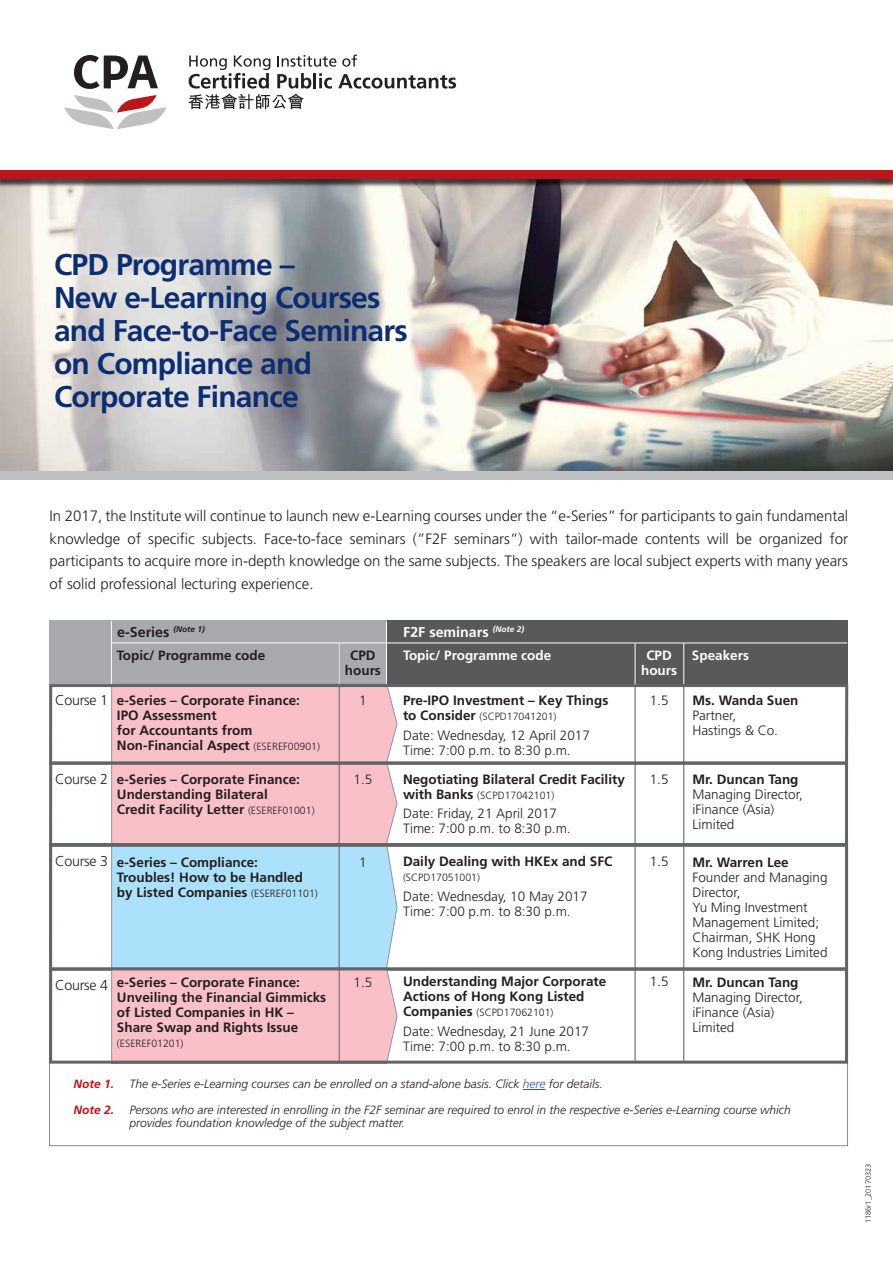
<style>
.page{position:relative;width:893px;height:1263px;background:#fff}
.page>*{position:absolute;margin:0;border:0;box-sizing:border-box;transform-origin:0 0}
.t1{font:700 30px/33px "Frutiger";letter-spacing:-.025em;color:#0b2d72}
.t2{font:300 15px/22.5px "Frutiger";color:#231f20;text-align:justify}
.t3{font:300 14.25px "Frutiger";letter-spacing:-.02em;color:#231f20}
.t4{font:700 14.25px "Frutiger";color:#fff}
.t5{font:700 14.25px "Frutiger";color:#231f20}
.t6{font:700 13.5px/15px "Frutiger";color:#231f20}
.t7{font:300 13.5px/15px "Frutiger";color:#231f20}
.t8{font:700 13.5px/15px "Frutiger";color:#fff;text-align:center}
.t9{font:italic 300 12px/13.5px "Frutiger";color:#231f20}
.t10{font:italic 700 12px "Frutiger";color:#be141b}
.t11{font:300 10.5px "Frutiger";color:#231f20}
.t12{font:300 7.5px "Frutiger";letter-spacing:-.01em;color:#231f20}
.s1{font-weight:700;font-size:13.5px}
.s2{font-weight:300;font-size:10.5px}
.s3{color:#3953a4}
</style>
<div class="page">
<div style="left:49px;top:620px;width:338px;height:64px;background:#a7a9ac"></div>
<img style="left:0;top:238px;width:893px;height:233px">
<img style="left:0;top:179px;width:893px;height:59px">
<div style="left:0;top:170px;width:893px;height:9px;background:#be141b"></div>
<div style="left:387px;top:620px;width:461px;height:64px;background:#58595b"></div>
<div style="left:0;top:471px;width:893px;height:8px;background:#bec0c2"></div>
<hr style="left:386px;top:621px;width:1px;height:63px;background:#fff">
<hr style="left:111px;top:621px;width:1px;height:63px;background:#fff">
<svg style="left:74px;top:55px;width:84px;height:34px"></svg>
<svg style="left:188px;top:55px;width:268px;height:54px"></svg>
<svg style="left:64px;top:95px;width:102px;height:34px"></svg>
<svg style="left:49px;top:684px;width:799px;height:78px"></svg>
<svg style="left:49px;top:762px;width:799px;height:81px"></svg>
<hr style="left:635px;top:643px;width:1px;height:420px;background:#58595b">
<hr style="left:635px;top:643px;width:1px;height:41px;background:#fff">
<hr style="left:683px;top:620px;width:1px;height:443px;background:#58595b">
<hr style="left:683px;top:643px;width:1px;height:41px;background:#fff">
<svg style="left:111px;top:684px;width:287px;height:162px;background:#ecb9bf"></svg>
<svg style="left:49px;top:846px;width:799px;height:300px"></svg>
<hr style="left:339px;top:643px;width:1px;height:419px;background:#636466">
<hr style="left:339px;top:643px;width:1px;height:41px;background:#fff">
<hr style="left:111px;top:643px;width:736px;height:1px;background:#fff">
<h1 class="t1" style="left:54px;top:248px;width:355px">CPD Programme –<br>New e-Learning Courses and Face-to-Face Seminars on Compliance and<br>Corporate Finance</h1>
<p class="t2" style="left:50px;top:505px;width:800px">In 2017, the Institute will continue to launch new e-Learning courses under the “e-Series” for participants to gain fundamental knowledge of specific subjects. Face-to-face seminars (”F2F seminars”) with tailor-made contents will be organized for participants to acquire more in-depth knowledge on the same subjects. The speakers are local subject experts with many years of solid professional lecturing experience.</p>
<p class="t5" style="left:117px;top:623px;width:89px">e-Series <sup>(Note</sup> <sup>1)</sup></p>
<p class="t4" style="left:403px;top:623px;width:122px">F2F seminars <sup>(Note</sup> <sup>2)</sup></p>
<p class="t8" style="left:403px;top:648px;width:150px">Topic/ Programme code</p>
<p class="t8" style="left:641px;top:648px;width:37px">CPD hours</p>
<p class="t6" style="left:403px;top:693px;width:207px">Pre-IPO Investment – Key Things</p>
<p class="t7" style="left:650px;top:693px;width:20px">1.5</p>
<p class="t11" style="left:403px;top:711px;width:155px"><span class="s1">to Consider</span> (SCPD17041201)</p>
<p class="t7" style="left:403px;top:728px;width:188px">Date: Wednesday, 12 April 2017<br>Time: 7:00 p.m. to 8:30 p.m.</p>
<p class="t6" style="left:403px;top:772px;width:223px">Negotiating Bilateral Credit Facility</p>
<p class="t7" style="left:650px;top:772px;width:20px">1.5</p>
<p class="t11" style="left:403px;top:789px;width:153px"><span class="s1">with Banks</span> (SCPD17042101)</p>
<p class="t7" style="left:403px;top:806px;width:169px">Date: Friday, 21 April 2017<br>Time: 7:00 p.m. to 8:30 p.m.</p>
<p class="t6" style="left:403px;top:854px;width:211px">Daily Dealing with HKEx and SFC</p>
<p class="t7" style="left:650px;top:854px;width:20px">1.5</p>
<p class="t11" style="left:403px;top:872px;width:79px">(SCPD17051001)</p>
<p class="t7" style="left:403px;top:889px;width:186px">Date: Wednesday, 10 May 2017<br>Time: 7:00 p.m. to 8:30 p.m.</p>
<p class="t8" style="left:692px;top:648px;width:59px">Speakers</p>
<p class="t6" style="left:117px;top:648px;width:150px">Topic/ Programme code</p>
<p class="t6" style="left:345px;top:648px;width:37px;text-align:center">CPD hours</p>
<p class="t6" style="left:117px;top:693px;width:185px">e-Series – Corporate Finance:</p>
<p class="t7" style="left:359px;top:693px;width:9px">1</p>
<p class="t6" style="left:117px;top:708px;width:205px">IPO Assessment<br>for Accountants from<br>Non-Financial Aspect <span class="s2">(ESEREF00901)</span></p>
<p class="t6" style="left:117px;top:772px;width:185px">e-Series – Corporate Finance:</p>
<p class="t7" style="left:354px;top:772px;width:20px">1.5</p>
<p class="t6" style="left:117px;top:787px;width:199px">Understanding Bilateral<br>Credit Facility Letter <span class="s2">(ESEREF01001)</span></p>
<p class="t6" style="left:117px;top:854px;width:143px">e-Series – Compliance:</p>
<p class="t7" style="left:359px;top:854px;width:9px">1</p>
<p class="t6" style="left:117px;top:869px;width:202px">Troubles! How to be Handled by Listed Companies <span class="s2">(ESEREF01101)</span></p>
<p class="t6" style="left:692px;top:693px;width:108px">Ms. Wanda Suen</p>
<p class="t7" style="left:692px;top:708px;width:87px">Partner,<br>Hastings &amp; Co.</p>
<p class="t6" style="left:692px;top:772px;width:108px">Mr. Duncan Tang</p>
<p class="t7" style="left:692px;top:787px;width:112px">Managing Director, iFinance (Asia)<br>Limited</p>
<p class="t3" style="left:55px;top:692px;width:54px">Course 1</p>
<p class="t3" style="left:55px;top:771px;width:54px">Course 2</p>
<p class="t3" style="left:55px;top:853px;width:54px">Course 3</p>
<p class="t6" style="left:692px;top:854px;width:98px">Mr. Warren Lee</p>
<p class="t7" style="left:692px;top:869px;width:137px">Founder and Managing<br>Director,<br>Yu Ming Investment<br>Management Limited;<br>Chairman, SHK Hong<br>Kong Industries Limited</p>
<p class="t3" style="left:55px;top:977px;width:54px">Course 4</p>
<p class="t6" style="left:692px;top:974px;width:108px">Mr. Duncan Tang</p>
<p class="t7" style="left:692px;top:989px;width:112px">Managing Director, iFinance (Asia)<br>Limited</p>
<p class="t6" style="left:403px;top:974px;width:205px">Understanding Major Corporate</p>
<p class="t7" style="left:650px;top:974px;width:20px">1.5</p>
<p class="t6" style="left:403px;top:989px;width:183px">Actions of Hong Kong Listed</p>
<p class="t11" style="left:403px;top:1007px;width:152px"><span class="s1">Companies</span> (SCPD17062101)</p>
<p class="t7" style="left:403px;top:1024px;width:188px">Date: Wednesday, 21 June 2017<br>Time: 7:00 p.m. to 8:30 p.m.</p>
<p class="t6" style="left:117px;top:974px;width:185px">e-Series – Corporate Finance:</p>
<p class="t7" style="left:354px;top:974px;width:20px">1.5</p>
<p class="t6" style="left:117px;top:989px;width:211px">Unveiling the Financial Gimmicks of Listed Companies in HK –<br>Share Swap and Rights Issue</p>
<p class="t11" style="left:117px;top:1037px;width:68px">(ESEREF01201)</p>
<p class="t10" style="left:73px;top:1077px;width:42px">Note 1.</p>
<p class="t9" style="left:129px;top:1077px;width:475px">The e-Series e-Learning courses can be enrolled on a stand-alone basis. Click <span class="s3">here</span> for details.</p>
<p class="t10" style="left:73px;top:1102px;width:42px">Note 2.</p>
<p class="t9" style="left:129px;top:1103px;width:663px">Persons who are interested in enrolling in the F2F seminar are required to enrol in the respective e-Series e-Learning course which provides foundation knowledge of the subject matter.</p>
<p class="t12" style="left:864px;top:1223px;width:61px;rotate:-90deg">1186r1_20170323</p>
</div>
